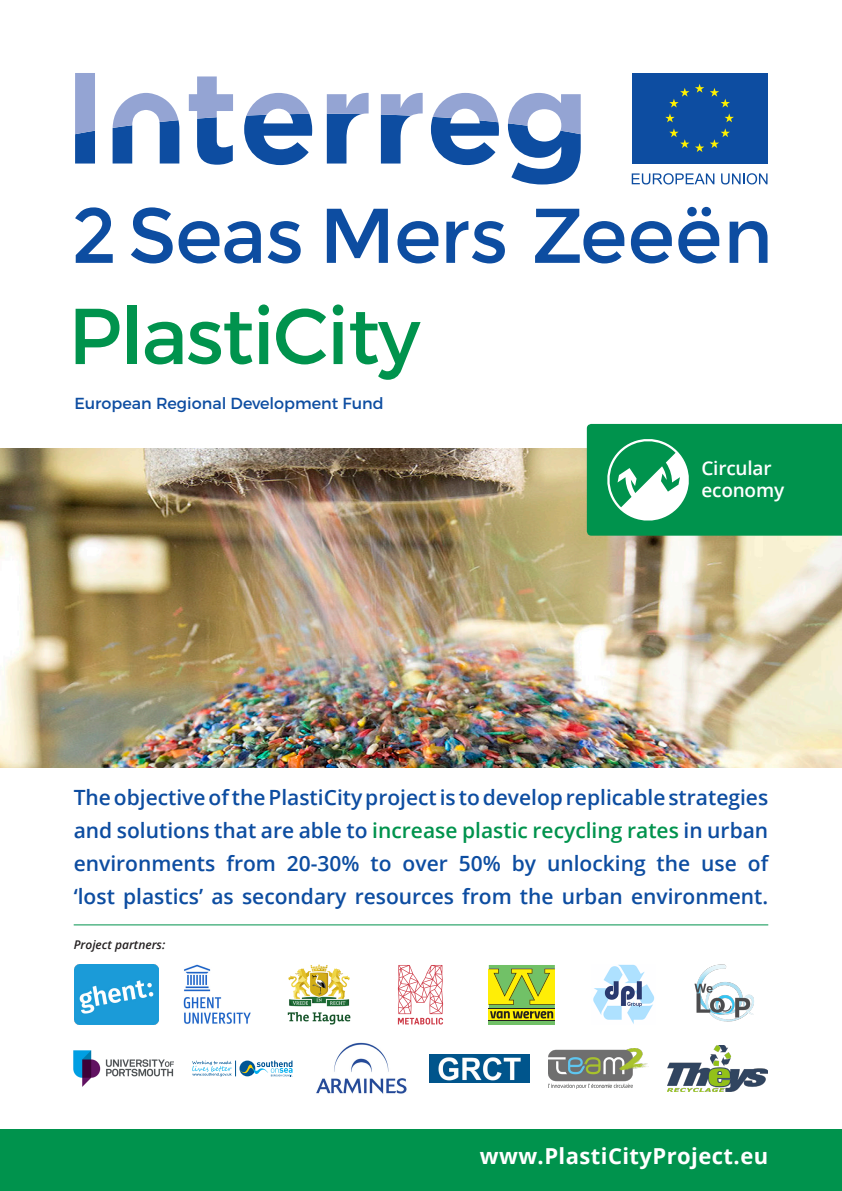
<style>
.page{position:relative;width:842px;height:1191px;background:#fff}
.page>*{position:absolute;margin:0;border:0;box-sizing:border-box;transform-origin:0 0}
.t1{font:79px "Montserrat";letter-spacing:-.02em;color:#00934d}
.t2{font:700 22px "Open Sans";letter-spacing:.02em;color:#fff}
.t3{font:600 21px/33px "Open Sans";color:#0d4da1;text-align:justify}
.t4{font:600 19px "Open Sans";letter-spacing:-.01em;color:#fff}
.t5{font:16px "Montserrat";color:#0d4da1}
.t6{font:italic 600 12px "Open Sans";color:#231f20}
.s1{color:#00934d}
</style>
<div class="page">
<svg style="left:75px;top:207px;width:38px;height:56px"></svg>
<svg style="left:131px;top:207px;width:42px;height:56px"></svg>
<svg style="left:179px;top:221px;width:82px;height:42px"></svg>
<svg style="left:268px;top:221px;width:33px;height:42px"></svg>
<svg style="left:327px;top:209px;width:61px;height:54px"></svg>
<svg style="left:397px;top:221px;width:41px;height:42px"></svg>
<svg style="left:446px;top:221px;width:59px;height:42px"></svg>
<svg style="left:535px;top:209px;width:89px;height:54px"></svg>
<svg style="left:631px;top:221px;width:41px;height:42px"></svg>
<svg style="left:678px;top:207px;width:41px;height:56px"></svg>
<svg style="left:730px;top:221px;width:37px;height:42px"></svg>
<div style="left:632px;top:73px;width:135px;height:90px;background:#0d4da1"></div>
<svg style="left:632px;top:173px;width:82px;height:11px"></svg>
<svg style="left:721px;top:173px;width:46px;height:11px"></svg>
<svg style="left:75px;top:73px;width:20px;height:90px;background:#6787c2"></svg>
<svg style="left:189px;top:76px;width:44px;height:89px"></svg>
<svg style="left:244px;top:93px;width:68px;height:72px"></svg>
<svg style="left:327px;top:92px;width:42px;height:71px"></svg>
<svg style="left:381px;top:92px;width:42px;height:71px"></svg>
<svg style="left:431px;top:93px;width:68px;height:72px"></svg>
<svg style="left:508px;top:93px;width:73px;height:91px"></svg>
<svg style="left:113px;top:93px;width:66px;height:70px"></svg>
<svg style="left:695px;top:84px;width:9px;height:9px"></svg>
<svg style="left:665px;top:88px;width:24px;height:34px"></svg>
<svg style="left:669px;top:128px;width:20px;height:20px"></svg>
<svg style="left:695px;top:143px;width:9px;height:9px"></svg>
<svg style="left:710px;top:128px;width:20px;height:20px"></svg>
<svg style="left:724px;top:113px;width:10px;height:9px"></svg>
<svg style="left:710px;top:88px;width:20px;height:19px"></svg>
<img style="left:0;top:448px;width:842px;height:319px">
<div style="left:0;top:1129px;width:842px;height:62px;background:#00934d"></div>
<hr style="left:74px;top:924px;width:694px;height:1px;background:#00934d">
<img style="left:74px;top:965px;width:85px;height:59px">
<img style="left:184px;top:965px;width:67px;height:59px">
<img style="left:287px;top:965px;width:64px;height:59px">
<svg style="left:398px;top:965px;width:45px;height:59px"></svg>
<svg style="left:489px;top:1018px;width:66px;height:2px"></svg>
<hr style="left:489px;top:1020px;width:66px;height:4px;background:#71c167">
<hr style="left:489px;top:1020px;width:66px;height:1px;background:#231f20">
<svg style="left:489px;top:965px;width:66px;height:53px;background:#a8be2f"></svg>
<img style="left:593px;top:965px;width:62px;height:59px">
<img style="left:695px;top:965px;width:59px;height:57px">
<img style="left:74px;top:1050px;width:100px;height:36px">
<svg style="left:192px;top:1060px;width:101px;height:16px"></svg>
<img style="left:316px;top:1042px;width:91px;height:52px">
<img style="left:430px;top:1054px;width:100px;height:28px">
<img style="left:548px;top:1048px;width:101px;height:40px">
<img style="left:667px;top:1045px;width:100px;height:46px">
<svg style="left:587px;top:424px;width:255px;height:111px;background:#1a9e5f"></svg>
<p class="t1" style="left:68px;top:287px;width:353px">PlastiCity</p>
<p class="t5" style="left:74px;top:393px;width:311px">European Regional Development Fund</p>
<p class="t4" style="left:701px;top:455px;width:72px">Circular</p>
<p class="t4" style="left:701px;top:477px;width:84px">economy</p>
<p class="t3" style="left:74px;top:780px;width:696px">The objective of the PlastiCity project is to develop replicable strategies and solutions that are able to <span class="s1">increase plastic recycling rates</span> in urban environments from 20-30% to over 50% by unlocking the use of ‘lost plastics’ as secondary resources from the urban environment.</p>
<p class="t6" style="left:74px;top:936px;width:93px">Project partners:</p>
<p class="t2" style="left:480px;top:1140px;width:290px">www.PlastiCityProject.eu</p>
</div>
